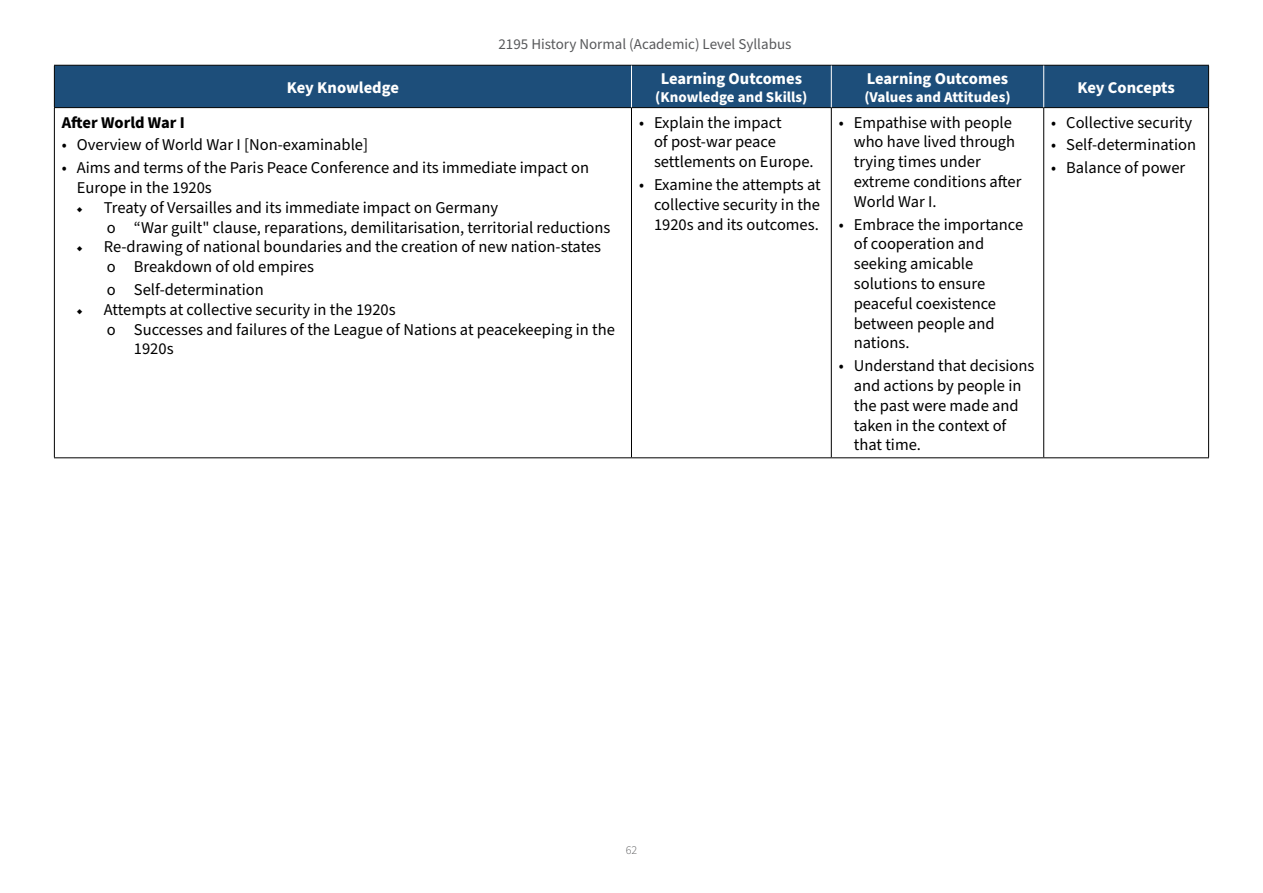
<style>
.page{position:relative;width:1263px;height:893px;background:#fff}
.page>*{position:absolute;margin:0;border:0;box-sizing:border-box;transform-origin:0 0}
.t1{font:16.5px/19.8px "Source Sans Pro";color:#000}
.t2{font:700 16.5px "Source Sans Pro";color:#fff}
.t3{font:700 16.5px "Source Sans Pro";color:#000}
.t4{font:15px "Source Sans Pro";color:#58595b}
.t5{font:700 15px "Source Sans Pro";color:#fff}
.t6{font:300 12px "Source Sans Pro";color:#58595b}
.s1{font-size:9.6px}
</style>
<div class="page">
<div style="left:55px;top:66px;width:1153px;height:41px;background:#1d4e7a"></div>
<hr style="left:54px;top:108px;width:1px;height:349px;background:#000">
<hr style="left:631px;top:108px;width:1px;height:349px;background:#000">
<hr style="left:831px;top:108px;width:1px;height:349px;background:#000">
<hr style="left:1043px;top:108px;width:1px;height:349px;background:#000">
<hr style="left:1208px;top:108px;width:1px;height:349px;background:#000">
<hr style="left:54px;top:65px;width:577px;height:1px;background:#000101">
<hr style="left:54px;top:66px;width:1px;height:41px;background:#000101">
<hr style="left:631px;top:65px;width:200px;height:1px;background:#000101">
<hr style="left:831px;top:65px;width:213px;height:1px;background:#000101">
<hr style="left:1044px;top:65px;width:165px;height:1px;background:#000101">
<hr style="left:1208px;top:66px;width:1px;height:41px;background:#000101">
<hr style="left:54px;top:107px;width:577px;height:1px;background:#000101">
<hr style="left:631px;top:107px;width:200px;height:1px;background:#000101">
<hr style="left:831px;top:107px;width:213px;height:1px;background:#000101">
<hr style="left:1044px;top:107px;width:165px;height:1px;background:#000101">
<hr style="left:54px;top:457px;width:577px;height:1px;background:#000">
<hr style="left:631px;top:457px;width:200px;height:1px;background:#000">
<hr style="left:831px;top:457px;width:213px;height:1px;background:#000">
<hr style="left:1044px;top:457px;width:165px;height:1px;background:#000">
<hr style="left:631px;top:66px;width:1px;height:41px;background:#fff">
<hr style="left:831px;top:66px;width:1px;height:41px;background:#fff">
<hr style="left:1043px;top:66px;width:1px;height:41px;background:#fff">
<p class="t2" style="left:287px;top:76px;width:114px">Key Knowledge</p>
<p class="t4" style="left:498px;top:34px;width:294px">2195 History Normal (Academic) Level Syllabus</p>
<p class="t2" style="left:661px;top:67px;width:143px">Learning Outcomes</p>
<p class="t5" style="left:655px;top:86px;width:154px">(Knowledge and Skills)</p>
<p class="t3" style="left:62px;top:111px;width:125px">After World War I</p>
<p class="t1" style="left:62px;top:135px;width:308px">• Overview of World War I [Non-examinable]</p>
<p class="t1" style="left:77px;top:158px;width:514px;text-indent:-15px">• Aims and terms of the Paris Peace Conference and its immediate impact on<br>Europe in the 1920s</p>
<p class="t1" style="left:107px;top:198px;width:505px;text-indent:-30px"><span class="s1">◆</span> Treaty of Versailles and its immediate impact on Germany<br>о “War guilt" clause, reparations, demilitarisation, territorial reductions</p>
<p class="t1" style="left:107px;top:237px;width:496px;text-indent:-30px"><span class="s1">◆</span> Re-drawing of national boundaries and the creation of new nation-states о Breakdown of old empires</p>
<p class="t1" style="left:107px;top:280px;width:158px">о Self-determination</p>
<p class="t1" style="left:77px;top:300px;width:320px"><span class="s1">◆</span> Attempts at collective security in the 1920s</p>
<p class="t1" style="left:107px;top:320px;width:510px">о Successes and failures of the League of Nations at peacekeeping in the</p>
<p class="t1" style="left:134px;top:339px;width:41px">1920s</p>
<p class="t1" style="left:654px;top:113px;width:161px;text-indent:-15px">• Explain the impact<br>of post-war peace settlements on Europe.</p>
<p class="t1" style="left:654px;top:175px;width:168px;text-align:justify;text-indent:-15px">• Examine the attempts at collective security in the 1920s and its outcomes.</p>
<p class="t2" style="left:867px;top:67px;width:143px">Learning Outcomes</p>
<p class="t5" style="left:864px;top:86px;width:148px">(Values and Attitudes)</p>
<p class="t1" style="left:854px;top:113px;width:169px;text-indent:-15px">• Empathise with people who have lived through trying times under extreme conditions after<br>World War I.</p>
<p class="t1" style="left:854px;top:215px;width:171px;text-indent:-15px">• Embrace the importance of cooperation and seeking amicable solutions to ensure peaceful coexistence between people and nations.</p>
<p class="t1" style="left:854px;top:356px;width:182px;text-indent:-15px">• Understand that decisions and actions by people in the past were made and taken in the context of that time.</p>
<p class="t2" style="left:1077px;top:76px;width:99px">Key Concepts</p>
<p class="t1" style="left:1051px;top:113px;width:142px">• Collective security</p>
<p class="t1" style="left:1051px;top:135px;width:146px">• Self-determination</p>
<p class="t1" style="left:1051px;top:158px;width:136px">• Balance of power</p>
<p class="t6" style="left:626px;top:842px;width:13px">62</p>
</div>
